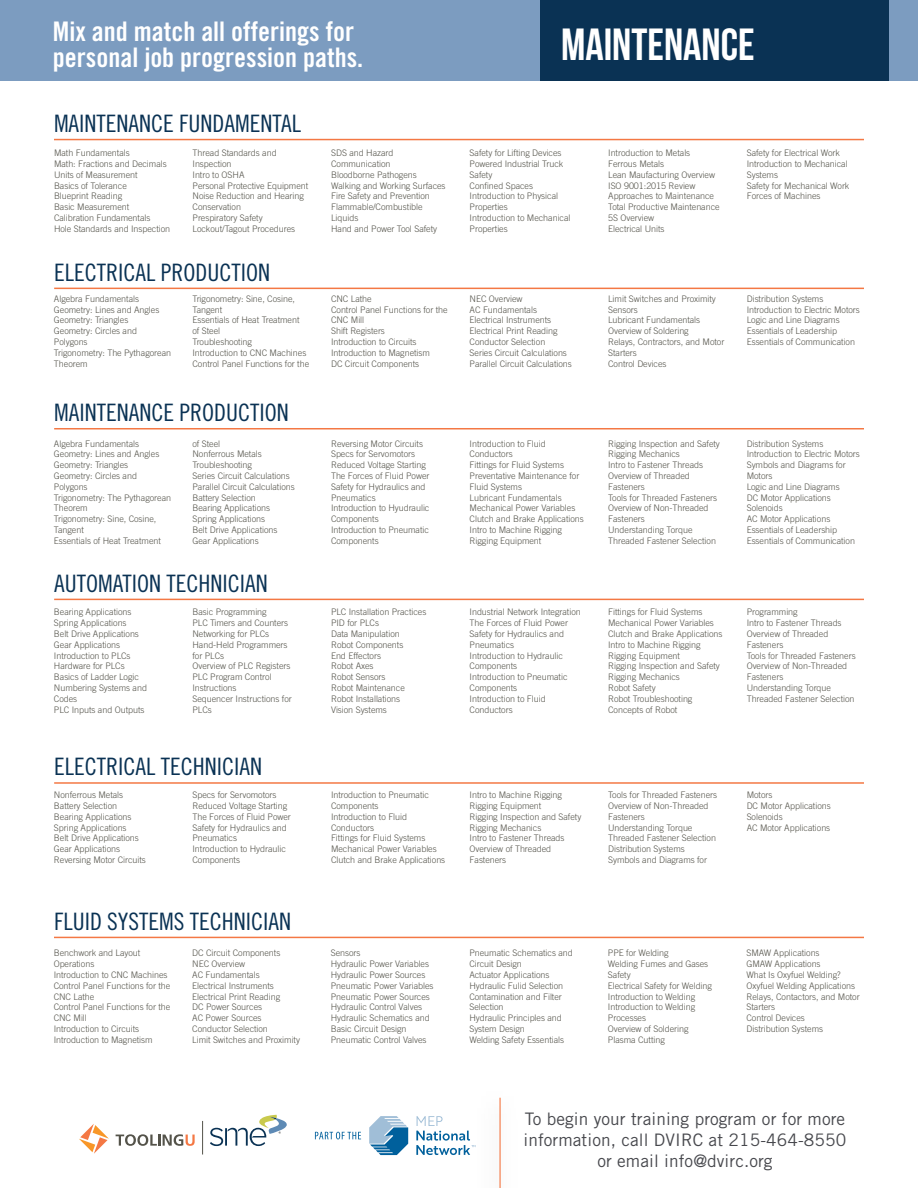
<style>
.page{position:relative;width:918px;height:1188px;background:#fff}
.page>*{position:absolute;margin:0;border:0;box-sizing:border-box;transform-origin:0 0}
.t1{font:45px "Bebas Neue";color:#fff}
.t2{font:27px/25.5px "Trade Gothic LT Std Bd Cn 20";color:#fff}
.t3{font:24px "Trade Gothic LT Std Cn 18";color:#0a3254}
.t4{font:17.25px/20.7px "Trade Gothic LT Std";letter-spacing:.005em;color:#47484d;text-align:center}
.t5{font:300 9px/10.8px "Trade Gothic LT Std";letter-spacing:-.005em;color:#54534a}
</style>
<div class="page">
<hr style="left:500px;top:1098px;width:1px;height:90px;background:#f47844">
<hr style="left:202px;top:1121px;width:1px;height:34px;background:#54534a">
<svg style="left:79px;top:1124px;width:30px;height:30px"></svg>
<svg style="left:116px;top:1134px;width:79px;height:12px"></svg>
<svg style="left:210px;top:1115px;width:77px;height:31px"></svg>
<svg style="left:315px;top:1132px;width:46px;height:7px"></svg>
<svg style="left:369px;top:1116px;width:39px;height:39px"></svg>
<svg style="left:416px;top:1116px;width:59px;height:39px"></svg>
<hr style="left:54px;top:139px;width:810px;height:1px;background:#f47844">
<hr style="left:54px;top:288px;width:810px;height:1px;background:#f47844">
<hr style="left:54px;top:428px;width:810px;height:1px;background:#f47844">
<hr style="left:54px;top:599px;width:810px;height:1px;background:#f47844">
<hr style="left:54px;top:782px;width:810px;height:2px;background:#f47844">
<hr style="left:54px;top:937px;width:810px;height:1px;background:#f47844">
<div style="left:0;top:0;width:918px;height:81px;background:#7c9cc0"></div>
<div style="left:540px;top:0;width:349px;height:81px;background:#0a3254"></div>
<h2 class="t2" style="left:53px;top:19px;width:312px">Mix and match all offerings for personal job progression paths.</h2>
<h3 class="t3" style="left:54px;top:109px;width:249px">MAINTENANCE FUNDAMENTAL</h3>
<h1 class="t1" style="left:561px;top:19px;width:195px">MAINTENANCE</h1>
<p class="t5" style="left:54px;top:147px;width:118px">Math Fundamentals<br>Math: Fractions and Decimals<br>Units of Measurement<br>Basics of Tolerance<br>Blueprint Reading<br>Basic Measurement<br>Calibration Fundamentals<br>Hole Standards and Inspection</p>
<p class="t5" style="left:193px;top:147px;width:117px">Thread Standards and<br>Inspection<br>Intro to OSHA<br>Personal Protective Equipment<br>Noise Reduction and Hearing<br>Conservation<br>Prespiratory Safety<br>Lockout/Tagout Procedures</p>
<p class="t5" style="left:331px;top:147px;width:116px">SDS and Hazard<br>Communication<br>Bloodborne Pathogens<br>Walking and Working Surfaces<br>Fire Safety and Prevention<br>Flammable/Combustible<br>Liquids<br>Hand and Power Tool Safety</p>
<p class="t5" style="left:470px;top:147px;width:102px">Safety for Lifting Devices<br>Powered Industrial Truck<br>Safety<br>Confined Spaces<br>Introduction to Physical<br>Properties<br>Introduction to Mechanical<br>Properties</p>
<p class="t5" style="left:608px;top:147px;width:113px">Introduction to Metals<br>Ferrous Metals<br>Lean Maufacturing Overview<br>ISO 9001:2015 Review<br>Approaches to Maintenance<br>Total Productive Maintenance<br>5S Overview<br>Electrical Units</p>
<p class="t5" style="left:747px;top:147px;width:104px">Safety for Electrical Work<br>Introduction to Mechanical<br>Systems<br>Safety for Mechanical Work<br>Forces of Machines</p>
<h3 class="t3" style="left:54px;top:258px;width:217px">ELECTRICAL PRODUCTION</h3>
<p class="t5" style="left:54px;top:293px;width:119px">Algebra Fundamentals<br>Geometry: Lines and Angles<br>Geometry: Triangles<br>Geometry: Circles and<br>Polygons<br>Trigonometry: The Pythagorean<br>Theorem</p>
<p class="t5" style="left:193px;top:293px;width:118px">Trigonometry: Sine, Cosine,<br>Tangent<br>Essentials of Heat Treatment<br>of Steel<br>Troubleshooting<br>Introduction to CNC Machines<br>Control Panel Functions for the</p>
<p class="t5" style="left:331px;top:293px;width:118px">CNC Lathe<br>Control Panel Functions for the<br>CNC Mill<br>Shift Registers<br>Introduction to Circuits<br>Introduction to Magnetism<br>DC Circuit Components</p>
<p class="t5" style="left:470px;top:293px;width:104px">NEC Overview<br>AC Fundamentals<br>Electrical Instruments<br>Electrical Print Reading<br>Conductor Selection<br>Series Circuit Calculations<br>Parallel Circuit Calculations</p>
<p class="t5" style="left:608px;top:293px;width:118px">Limit Switches and Proximity<br>Sensors<br>Lubricant Fundamentals<br>Overview of Soldering<br>Relays, Contractors, and Motor<br>Starters<br>Control Devices</p>
<p class="t5" style="left:747px;top:293px;width:115px">Distribution Systems<br>Introduction to Electric Motors<br>Logic and Line Diagrams<br>Essentials of Leadership<br>Essentials of Communication</p>
<h3 class="t3" style="left:54px;top:398px;width:236px">MAINTENANCE PRODUCTION</h3>
<p class="t5" style="left:54px;top:438px;width:119px">Algebra Fundamentals<br>Geometry: Lines and Angles<br>Geometry: Triangles<br>Geometry: Circles and<br>Polygons<br>Trigonometry: The Pythagorean<br>Theorem<br>Trigonometry: Sine, Cosine,<br>Tangent<br>Essentials of Heat Treatment</p>
<p class="t5" style="left:193px;top:438px;width:104px">of Steel<br>Nonferrous Metals<br>Troubleshooting<br>Series Circuit Calculations<br>Parallel Circuit Calculations<br>Battery Selection<br>Bearing Applications<br>Spring Applications<br>Belt Drive Applications<br>Gear Applications</p>
<p class="t5" style="left:331px;top:438px;width:100px">Reversing Motor Circuits<br>Specs for Servomotors<br>Reduced Voltage Starting<br>The Forces of Fluid Power<br>Safety for Hydraulics and<br>Pneumatics<br>Introduction to Hyudraulic<br>Components<br>Introduction to Pneumatic<br>Components</p>
<p class="t5" style="left:470px;top:438px;width:116px">Introduction to Fluid<br>Conductors<br>Fittings for Fluid Systems<br>Preventative Maintenance for<br>Fluid Systems<br>Lubricant Fundamentals<br>Mechanical Power Variables<br>Clutch and Brake Applications<br>Intro to Machine Rigging<br>Rigging Equipment</p>
<p class="t5" style="left:608px;top:438px;width:113px">Rigging Inspection and Safety<br>Rigging Mechanics<br>Intro to Fastener Threads<br>Overview of Threaded<br>Fasteners<br>Tools for Threaded Fasteners<br>Overview of Non-Threaded<br>Fasteners<br>Understanding Torque<br>Threaded Fastener Selection</p>
<p class="t5" style="left:747px;top:438px;width:115px">Distribution Systems<br>Introduction to Electric Motors<br>Symbols and Diagrams for<br>Motors<br>Logic and Line Diagrams<br>DC Motor Applications<br>Solenoids<br>AC Motor Applications<br>Essentials of Leadership<br>Essentials of Communication</p>
<h3 class="t3" style="left:54px;top:569px;width:215px">AUTOMATION TECHNICIAN</h3>
<p class="t5" style="left:54px;top:607px;width:95px">Bearing Applications<br>Spring Applications<br>Belt Drive Applications<br>Gear Applications<br>Introduction to PLCs<br>Hardware for PLCs<br>Basics of Ladder Logic<br>Numbering Systems and<br>Codes<br>PLC Inputs and Outputs</p>
<p class="t5" style="left:193px;top:607px;width:101px">Basic Programming<br>PLC Timers and Counters<br>Networking for PLCs<br>Hand-Held Programmers for PLCs<br>Overview of PLC Registers<br>PLC Program Control<br>Instructions<br>Sequencer Instructions for<br>PLCs</p>
<p class="t5" style="left:331px;top:607px;width:97px">PLC Installation Practices<br>PID for PLCs<br>Data Manipulation<br>Robot Components<br>End Effectors<br>Robot Axes<br>Robot Sensors<br>Robot Maintenance<br>Robot Installations<br>Vision Systems</p>
<p class="t5" style="left:470px;top:607px;width:113px">Industrial Network Integration<br>The Forces of Fluid Power<br>Safety for Hydraulics and<br>Pneumatics<br>Introduction to Hydraulic<br>Components<br>Introduction to Pneumatic<br>Components<br>Introduction to Fluid<br>Conductors</p>
<p class="t5" style="left:608px;top:607px;width:116px">Fittings for Fluid Systems<br>Mechanical Power Variables<br>Clutch and Brake Applications<br>Intro to Machine Rigging<br>Rigging Equipment<br>Rigging Inspection and Safety<br>Rigging Mechanics<br>Robot Safety<br>Robot Troubleshooting<br>Concepts of Robot</p>
<p class="t5" style="left:747px;top:607px;width:110px">Programming<br>Intro to Fastener Threads<br>Overview of Threaded<br>Fasteners<br>Tools for Threaded Fasteners<br>Overview of Non-Threaded<br>Fasteners<br>Understanding Torque<br>Threaded Fastener Selection</p>
<h3 class="t3" style="left:54px;top:753px;width:209px">ELECTRICAL TECHNICIAN</h3>
<p class="t5" style="left:54px;top:789px;width:93px">Nonferrous Metals<br>Battery Selection<br>Bearing Applications<br>Spring Applications<br>Belt Drive Applications<br>Gear Applications<br>Reversing Motor Circuits</p>
<p class="t5" style="left:192px;top:789px;width:100px">Specs for Servomotors<br>Reduced Voltage Starting<br>The Forces of Fluid Power<br>Safety for Hydraulics and<br>Pneumatics<br>Introduction to Hydraulic<br>Components</p>
<p class="t5" style="left:331px;top:789px;width:116px">Introduction to Pneumatic<br>Components<br>Introduction to Fluid<br>Conductors<br>Fittings for Fluid Systems<br>Mechanical Power Variables<br>Clutch and Brake Applications</p>
<p class="t5" style="left:470px;top:789px;width:113px">Intro to Machine Rigging<br>Rigging Equipment<br>Rigging Inspection and Safety<br>Rigging Mechanics<br>Intro to Fastener Threads<br>Overview of Threaded<br>Fasteners</p>
<p class="t5" style="left:608px;top:789px;width:110px">Tools for Threaded Fasteners<br>Overview of Non-Threaded<br>Fasteners<br>Understanding Torque<br>Threaded Fastener Selection<br>Distribution Systems<br>Symbols and Diagrams for</p>
<p class="t5" style="left:747px;top:789px;width:86px">Motors<br>DC Motor Applications<br>Solenoids<br>AC Motor Applications</p>
<h3 class="t3" style="left:54px;top:907px;width:239px">FLUID SYSTEMS TECHNICIAN</h3>
<p class="t5" style="left:54px;top:948px;width:118px">Benchwork and Layout<br>Operations<br>Introduction to CNC Machines<br>Control Panel Functions for the<br>CNC Lathe<br>Control Panel Functions for the<br>CNC Mill<br>Introduction to Circuits<br>Introduction to Magnetism</p>
<p class="t5" style="left:192px;top:948px;width:109px">DC Circuit Components<br>NEC Overview<br>AC Fundamentals<br>Electrical Instruments<br>Electrical Print Reading<br>DC Power Sources<br>AC Power Sources<br>Conductor Selection<br>Limit Switches and Proximity</p>
<p class="t5" style="left:331px;top:948px;width:104px">Sensors<br>Hydraulic Power Variables<br>Hydraulic Power Sources<br>Pneumatic Power Variables<br>Pneumatic Power Sources<br>Hydraulic Control Valves<br>Hydraulic Schematics and<br>Basic Circuit Design<br>Pneumatic Control Valves</p>
<p class="t5" style="left:469px;top:948px;width:105px">Pneumatic Schematics and<br>Circuit Design<br>Actuator Applications<br>Hydraulic Fulid Selection<br>Contamination and Filter<br>Selection<br>Hydraulic Principles and<br>System Design<br>Welding Safety Essentials</p>
<p class="t5" style="left:608px;top:948px;width:106px">PPE for Welding<br>Welding Fumes and Gases<br>Safety<br>Electrical Safety for Welding<br>Introduction to Welding<br>Introduction to Welding<br>Processes<br>Overview of Soldering<br>Plasma Cutting</p>
<p class="t5" style="left:747px;top:948px;width:115px">SMAW Applications<br>GMAW Applications<br>What Is Oxyfuel Welding?<br>Oxyfuel Welding Applications<br>Relays, Contactors, and Motor<br>Starters<br>Control Devices<br>Distribution Systems</p>
<h3 class="t4" style="left:524px;top:1108px;width:324px">To begin your training program or for more information, call DVIRC at 215-464-8550 or email info@dvirc.org</h3>
</div>
